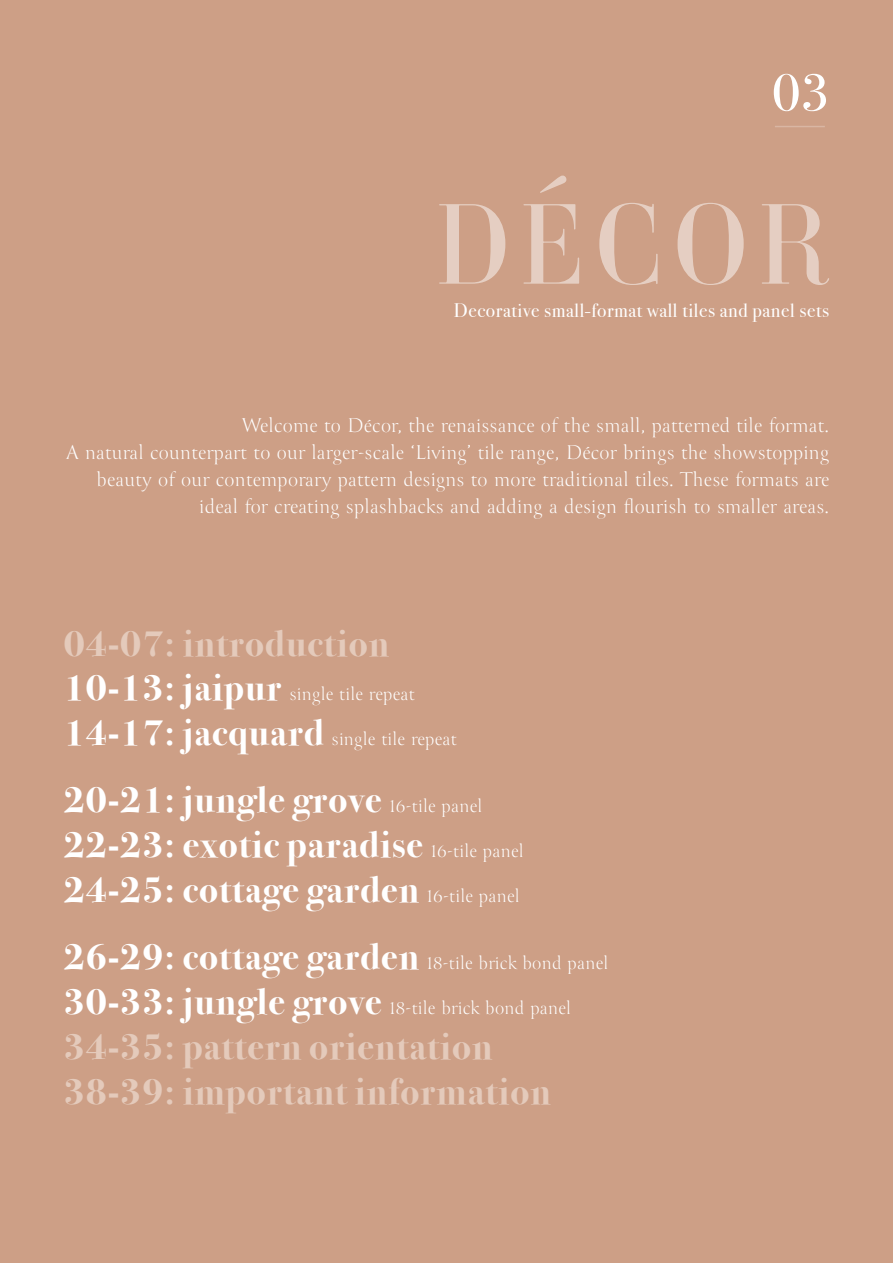
<style>
.page{position:relative;width:893px;height:1263px;background:#cd9f86}
.page>*{position:absolute;margin:0;border:0;box-sizing:border-box;transform-origin:0 0}
.t1{font:52.2px "Bodoni Svty Two ITCTT";color:#fff}
.t2{font:700 37.35px "Bodoni Svty Two ITCTT";letter-spacing:.03em;color:#fff}
.t3{font:700 37.35px "Bodoni Svty Two ITCTT";letter-spacing:.03em;color:#e4cabb}
.t4{font:300 22.5px/27px "Canto Pen";letter-spacing:.01em;color:#fff;text-align:right}
.t5{font:300 20.7px "Canto Pen";letter-spacing:.01em;color:#fff}
.t6{font:19.5px "Bodoni Svty Two ITCTT";letter-spacing:.03em;color:#fff}
.s1{font-family:"Bodoni Svty Two ITCTT";font-weight:700;font-size:37.35px}
.s2{font-family:"Canto Pen";font-weight:300;font-size:20.7px}
</style>
<div class="page">
<hr style="left:775px;top:126px;width:50px;height:1px;background:#fff">
<svg style="left:439px;top:203px;width:390px;height:82px"></svg>
<svg style="left:540px;top:175px;width:27px;height:18px"></svg>
<p class="t1" style="left:772px;top:50px;width:59px">03</p>
<p class="t6" style="left:454px;top:294px;width:377px">Decorative small-format wall tiles and panel sets</p>
<p class="t4" style="left:242px;top:413px;width:589px">Welcome to Décor, the renaissance of the small, patterned tile format.</p>
<p class="t4" style="left:65px;top:440px;width:765px">A natural counterpart to our larger-scale ‘Living’ tile range, Décor brings the showstopping beauty of our contemporary pattern designs to more traditional tiles. These formats are ideal for creating splashbacks and adding a design flourish to smaller areas.</p>
<p class="t3" style="left:64px;top:612px;width:327px">04-07: introduction</p>
<p class="t5" style="left:64px;top:681px;width:352px"><span class="s1">10-13: jaipur</span> single tile repeat</p>
<p class="t5" style="left:64px;top:726px;width:395px"><span class="s1">14-17: jacquard</span> single tile repeat</p>
<p class="t2" style="left:64px;top:769px;width:420px">20-21: jungle grove <span class="s2">16-tile panel</span></p>
<p class="t2" style="left:64px;top:814px;width:461px">22-23: exotic paradise <span class="s2">16-tile panel</span></p>
<p class="t2" style="left:64px;top:858px;width:457px">24-25: cottage garden <span class="s2">16-tile panel</span></p>
<p class="t5" style="left:64px;top:950px;width:546px"><span class="s1">26-29: cottage garden</span> 18-tile brick bond panel</p>
<p class="t5" style="left:64px;top:995px;width:509px"><span class="s1">30-33: jungle grove</span> 18-tile brick bond panel</p>
<p class="t3" style="left:64px;top:1015px;width:430px">34-35: pattern orientation</p>
<p class="t3" style="left:64px;top:1060px;width:488px">38-39: important information</p>
</div>
